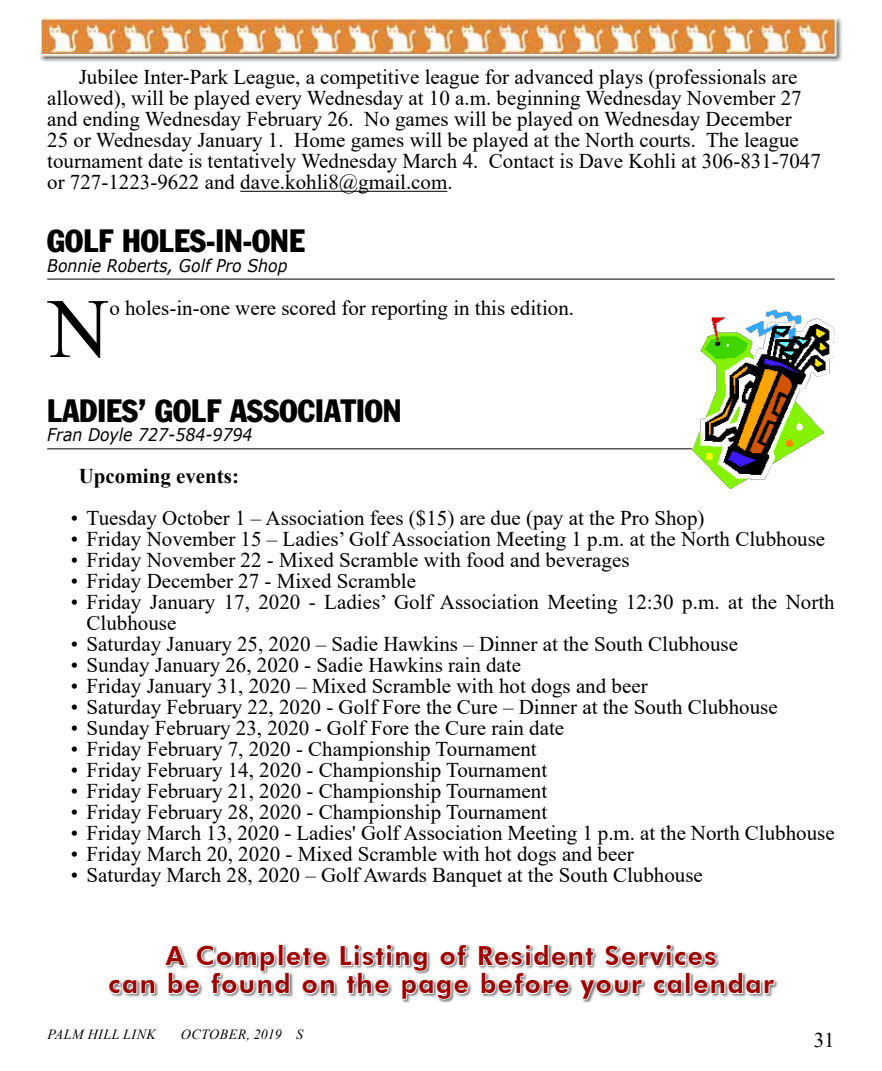
<style>
.page{position:relative;width:882px;height:1071px;background:#fff}
.page>*{position:absolute;margin:0;border:0;box-sizing:border-box;transform-origin:0 0}
.t1{font:84.35px "Times New Roman";color:#000}
.t2{font:31.5px "Franklin Gothic Condensed";color:#000}
.t3{font:800 26.25px/28px "Futura BT";letter-spacing:.06em;color:#9e0000;text-align:center}
.t4{font:21px/21px "Times New Roman";color:#000}
.t5{font:700 21px "Times New Roman";color:#000}
.t6{font:italic 17.5px "Verdana";color:#000;scale:.9 1}
.t7{font:italic 14px "Times New Roman";letter-spacing:.035em;color:#000}
</style>
<div class="page">
<hr style="left:47px;top:448px;width:645px;height:1px;background:#000">
<img style="left:692px;top:309px;width:143px;height:180px">
<hr style="left:47px;top:279px;width:788px;height:1px;background:#000">
<hr style="left:240px;top:191px;width:207px;height:1px;background:#000">
<svg style="left:109px;top:980px;width:47px;height:15px"></svg>
<svg style="left:165px;top:944px;width:305px;height:57px"></svg>
<svg style="left:479px;top:944px;width:297px;height:57px"></svg>
<img style="left:39px;top:17px;width:804px;height:45px">
<p class="t4" style="left:47px;top:66px;width:775px;text-indent:32px">Jubilee Inter-Park League, a competitive league for advanced plays (professionals are allowed), will be played every Wednesday at 10 a.m. beginning Wednesday November 27 and ending Wednesday February 26. No games will be played on Wednesday December<br>25 or Wednesday January 1. Home games will be played at the North courts. The league tournament date is tentatively Wednesday March 4. Contact is Dave Kohli at 306-831-7047 or 727-1223-9622 and dave.kohli8@gmail.com.</p>
<h2 class="t2" style="left:47px;top:222px;width:259px">GOLF HOLES-IN-ONE</h2>
<p class="t6" style="left:47px;top:253px;width:268px">Bonnie Roberts, Golf Pro Shop</p>
<h1 class="t1" style="left:48px;top:269px;width:62px">N</h1>
<p class="t4" style="left:109px;top:297px;width:466px">o holes-in-one were scored for reporting in this edition.</p>
<h2 class="t2" style="left:47px;top:392px;width:356px">LADIES’ GOLF ASSOCIATION</h2>
<p class="t6" style="left:47px;top:423px;width:230px">Fran Doyle 727-584-9794</p>
<p class="t5" style="left:79px;top:461px;width:162px">Upcoming events:</p>
<p class="t4" style="left:71px;top:507px;width:635px">• Tuesday October 1 – Association fees ($15) are due (pay at the Pro Shop)</p>
<p class="t4" style="left:71px;top:528px;width:756px">• Friday November 15 – Ladies’ Golf Association Meeting 1 p.m. at the North Clubhouse</p>
<p class="t4" style="left:71px;top:549px;width:560px">• Friday November 22 - Mixed Scramble with food and beverages</p>
<p class="t4" style="left:71px;top:570px;width:347px">• Friday December 27 - Mixed Scramble</p>
<p class="t4" style="left:87px;top:591px;width:750px;text-indent:-16px">• Friday January 17, 2020 - Ladies’ Golf Association Meeting 12:30 p.m. at the North<br>Clubhouse</p>
<p class="t4" style="left:71px;top:633px;width:669px">• Saturday January 25, 2020 – Sadie Hawkins – Dinner at the South Clubhouse</p>
<p class="t4" style="left:71px;top:654px;width:452px">• Sunday January 26, 2020 - Sadie Hawkins rain date</p>
<p class="t4" style="left:71px;top:675px;width:578px">• Friday January 31, 2020 – Mixed Scramble with hot dogs and beer</p>
<p class="t4" style="left:71px;top:696px;width:708px">• Saturday February 22, 2020 - Golf Fore the Cure – Dinner at the South Clubhouse</p>
<p class="t4" style="left:71px;top:717px;width:495px">• Sunday February 23, 2020 - Golf Fore the Cure rain date</p>
<p class="t4" style="left:71px;top:738px;width:467px">• Friday February 7, 2020 - Championship Tournament</p>
<p class="t4" style="left:71px;top:759px;width:478px">• Friday February 14, 2020 - Championship Tournament</p>
<p class="t4" style="left:71px;top:780px;width:478px">• Friday February 21, 2020 - Championship Tournament</p>
<p class="t4" style="left:71px;top:801px;width:478px">• Friday February 28, 2020 - Championship Tournament</p>
<p class="t4" style="left:71px;top:822px;width:765px">• Friday March 13, 2020 - Ladies' Golf Association Meeting 1 p.m. at the North Clubhouse</p>
<p class="t4" style="left:71px;top:843px;width:564px">• Friday March 20, 2020 - Mixed Scramble with hot dogs and beer</p>
<p class="t4" style="left:71px;top:864px;width:634px">• Saturday March 28, 2020 – Golf Awards Banquet at the South Clubhouse</p>
<p class="t3" style="left:109px;top:941px;width:667px">A Complete Listing of Resident Services<br>can be found on the page before your calendar</p>
<p class="t7" style="left:47px;top:1024px;width:110px">PALM HILL LINK</p>
<p class="t7" style="left:181px;top:1024px;width:124px">OCTOBER, 2019 S</p>
<p class="t4" style="left:814px;top:1029px;width:22px">31</p>
</div>
